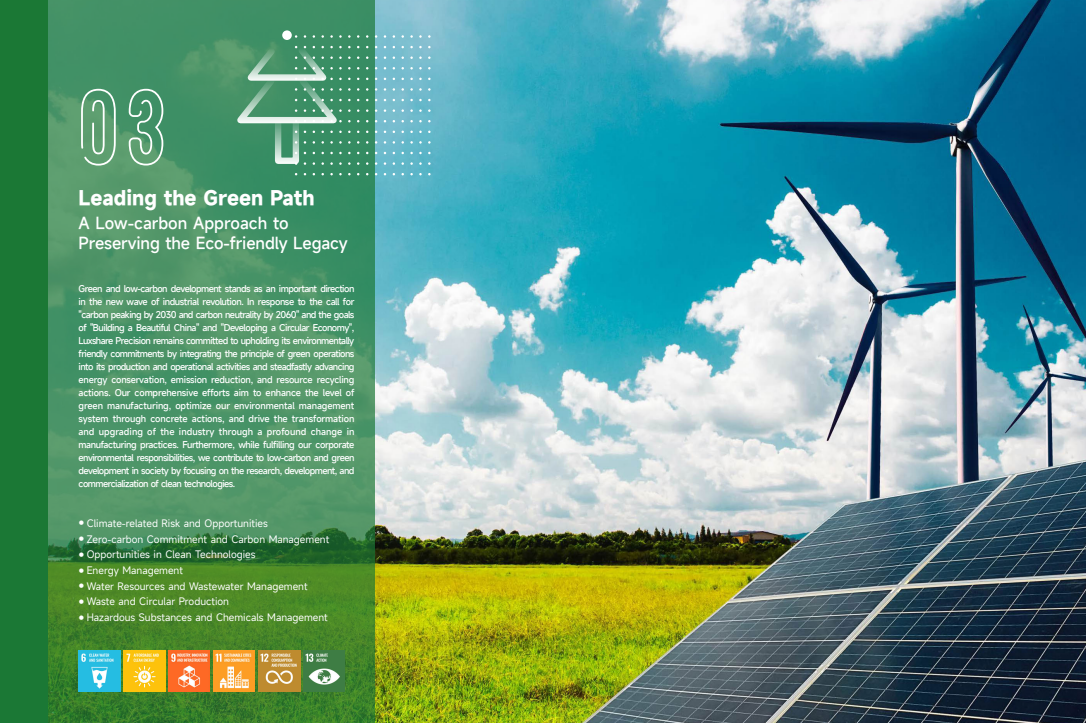
<style>
.page{position:relative;width:1086px;height:723px;background:#fff}
.page>*{position:absolute;margin:0;border:0;box-sizing:border-box;transform-origin:0 0}
.t1{font:700 19px "Mi Sans";color:#fff}
.t2{font:500 16px/20px "Mi Sans";letter-spacing:-.005em;color:#fff}
.t3{font:10px "Mi Sans";color:#fff}
.t4{font:500 9px/13px "Mi Sans";letter-spacing:-.06em;color:#fff;text-align:justify}
</style>
<div class="page">
<img style="left:375px;top:0;width:711px;height:723px">
<svg style="left:47px;top:0;width:328px;height:723px;background:#478f58"></svg>
<div style="left:0;top:0;width:47px;height:723px;background:#1b7835"></div>
<div style="left:275px;top:116px;width:24px;height:48px;border:6px solid #fff"></div>
<svg style="left:282px;top:30px;width:10px;height:10px"></svg>
<svg style="left:227px;top:35px;width:123px;height:98px;background:#5ba07b"></svg>
<svg style="left:81px;top:89px;width:35px;height:77px;background:#77ae89"></svg>
<svg style="left:129px;top:89px;width:34px;height:76px;background:#6ca985"></svg>
<img style="left:79px;top:650px;width:41px;height:42px">
<img style="left:258px;top:650px;width:42px;height:42px">
<img style="left:123px;top:650px;width:42px;height:42px">
<img style="left:303px;top:650px;width:42px;height:42px">
<img style="left:168px;top:650px;width:42px;height:42px">
<img style="left:213px;top:650px;width:42px;height:42px">
<h1 class="t1" style="left:79px;top:185px;width:237px">Leading the Green Path</h1>
<h2 class="t2" style="left:79px;top:213px;width:271px">A Low-carbon Approach to<br>Preserving the Eco-friendly Legacy</h2>
<p class="t4" style="left:79px;top:282px;width:277px">Green and low-carbon development stands as an important direction in the new wave of industrial revolution. In response to the call for "carbon peaking by 2030 and carbon neutrality by 2060" and the goals of "Building a Beautiful China" and "Developing a Circular Economy", Luxshare Precision remains committed to upholding its environmentally friendly commitments by integrating the principle of green operations into its production and operational activities and steadfastly advancing energy conservation, emission reduction, and resource recycling actions. Our comprehensive efforts aim to enhance the level of green manufacturing, optimize our environmental management system through concrete actions, and drive the transformation and upgrading of the industry through a profound change in manufacturing practices. Furthermore, while fulfilling our corporate environmental responsibilities, we contribute to low-carbon and green development in society by focusing on the research, development, and commercialization of clean technologies.</p>
<p class="t3" style="left:79px;top:516px;width:191px"><sup>●</sup> Climate-related Risk and Opportunities</p>
<p class="t3" style="left:79px;top:532px;width:252px"><sup>●</sup> Zero-carbon Commitment and Carbon Management</p>
<p class="t3" style="left:79px;top:548px;width:179px"><sup>●</sup> Opportunities in Clean Technologies</p>
<p class="t3" style="left:79px;top:563px;width:106px"><sup>●</sup> Energy Management</p>
<p class="t3" style="left:79px;top:579px;width:231px"><sup>●</sup> Water Resources and Wastewater Management</p>
<p class="t3" style="left:79px;top:595px;width:152px"><sup>●</sup> Waste and Circular Production</p>
<p class="t3" style="left:79px;top:611px;width:251px"><sup>●</sup> Hazardous Substances and Chemicals Management</p>
</div>
